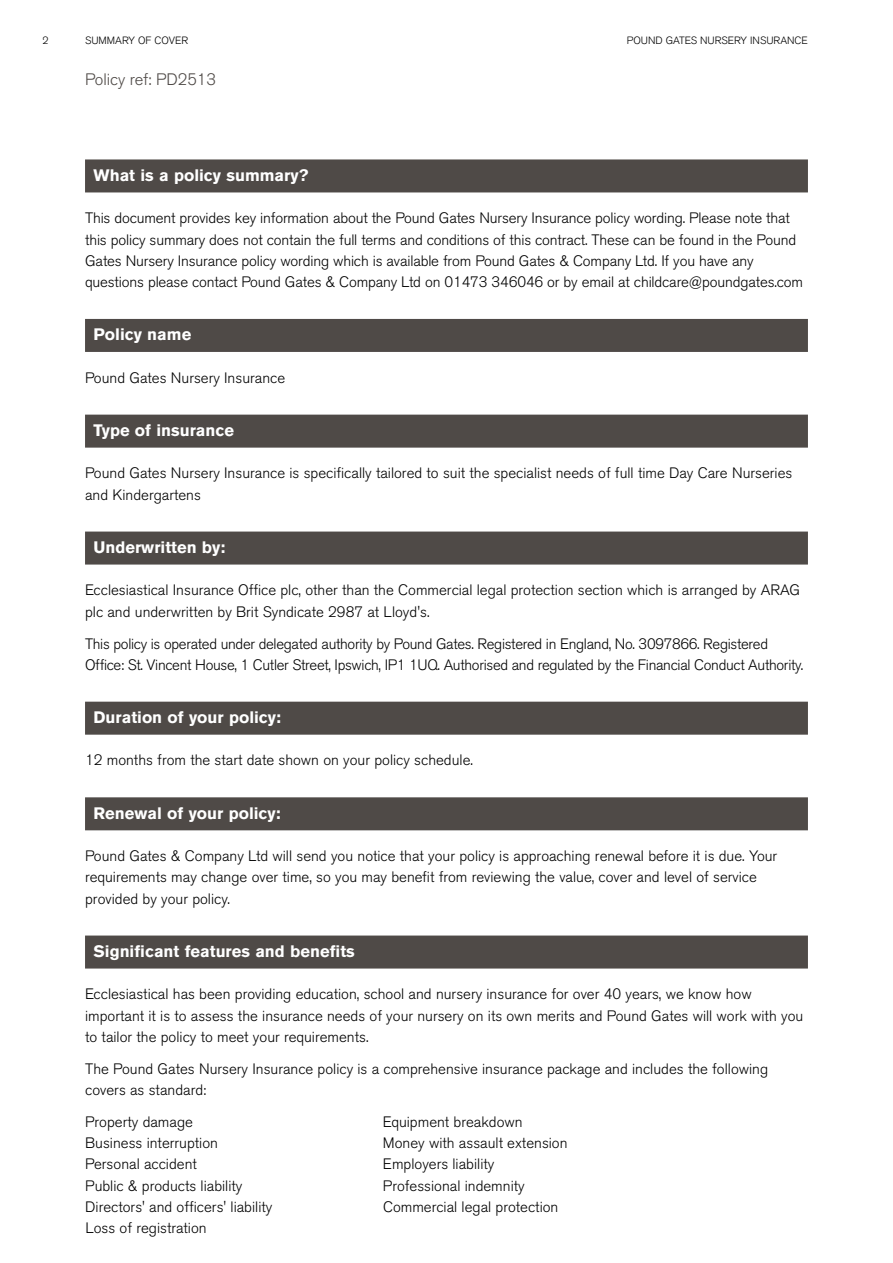
<style>
.page{position:relative;width:893px;height:1263px;background:#fff}
.page>*{position:absolute;margin:0;border:0;box-sizing:border-box;transform-origin:0 0}
.t1{font:700 16.5px "Akzidenz Grotesk BQ";color:#fff}
.t2{font:300 16.5px "Akzidenz Grotesk BQ";color:#4f4a47}
.t3{font:300 15px/21.3px "Akzidenz Grotesk BQ";color:#000}
.t4{font:300 15px/21.3px "Akzidenz Grotesk BQ";letter-spacing:-.02em;color:#000}
.t5{font:300 10.5px "Akzidenz Grotesk BQ";color:#000}
</style>
<div class="page">
<div style="left:85px;top:159px;width:723px;height:33px;background:#4f4a47"></div>
<div style="left:85px;top:319px;width:723px;height:33px;background:#4f4a47"></div>
<div style="left:85px;top:415px;width:723px;height:33px;background:#4f4a47"></div>
<div style="left:85px;top:531px;width:723px;height:33px;background:#4f4a47"></div>
<div style="left:85px;top:702px;width:723px;height:33px;background:#4f4a47"></div>
<div style="left:85px;top:797px;width:723px;height:33px;background:#4f4a47"></div>
<div style="left:85px;top:935px;width:723px;height:33px;background:#4f4a47"></div>
<p class="t5" style="left:43px;top:34px;width:8px">2</p>
<p class="t5" style="left:85px;top:34px;width:105px">SUMMARY OF COVER</p>
<p class="t5" style="left:627px;top:34px;width:183px">POUND GATES NURSERY INSURANCE</p>
<p class="t2" style="left:85px;top:70px;width:133px">Policy ref: PD2513</p>
<p class="t1" style="left:94px;top:165px;width:217px">What is a policy summary?</p>
<p class="t3" style="left:85px;top:208px;width:719px">This document provides key information about the Pound Gates Nursery Insurance policy wording. Please note that this policy summary does not contain the full terms and conditions of this contract. These can be found in the Pound Gates Nursery Insurance policy wording which is available from Pound Gates &amp; Company Ltd. If you have any questions please contact Pound Gates &amp; Company Ltd on 01473 346046 or by email at childcare@poundgates.com</p>
<p class="t1" style="left:94px;top:325px;width:99px">Policy name</p>
<p class="t3" style="left:85px;top:367px;width:202px">Pound Gates Nursery Insurance</p>
<p class="t1" style="left:94px;top:421px;width:142px">Type of insurance</p>
<p class="t3" style="left:85px;top:463px;width:709px">Pound Gates Nursery Insurance is specifically tailored to suit the specialist needs of full time Day Care Nurseries and Kindergartens</p>
<p class="t1" style="left:94px;top:537px;width:133px">Underwritten by:</p>
<p class="t3" style="left:85px;top:580px;width:716px">Ecclesiastical Insurance Office plc, other than the Commercial legal protection section which is arranged by ARAG plc and underwritten by Brit Syndicate 2987 at Lloyd's.</p>
<p class="t4" style="left:85px;top:633px;width:720px">This policy is operated under delegated authority by Pound Gates. Registered in England, No. 3097866. Registered<br>Office: St. Vincent House, 1 Cutler Street, Ipswich, IP1 1UQ. Authorised and regulated by the Financial Conduct Authority.</p>
<p class="t1" style="left:94px;top:708px;width:189px">Duration of your policy:</p>
<p class="t3" style="left:85px;top:750px;width:389px">12 months from the start date shown on your policy schedule.</p>
<p class="t1" style="left:94px;top:803px;width:189px">Renewal of your policy:</p>
<p class="t3" style="left:85px;top:845px;width:694px">Pound Gates &amp; Company Ltd will send you notice that your policy is approaching renewal before it is due. Your requirements may change over time, so you may benefit from reviewing the value, cover and level of service provided by your policy.</p>
<p class="t1" style="left:94px;top:941px;width:263px">Significant features and benefits</p>
<p class="t3" style="left:85px;top:984px;width:720px">Ecclesiastical has been providing education, school and nursery insurance for over 40 years, we know how important it is to assess the insurance needs of your nursery on its own merits and Pound Gates will work with you to tailor the policy to meet your requirements.</p>
<p class="t3" style="left:85px;top:1058px;width:684px">The Pound Gates Nursery Insurance policy is a comprehensive insurance package and includes the following covers as standard:</p>
<p class="t3" style="left:85px;top:1111px;width:109px">Property damage</p>
<p class="t3" style="left:383px;top:1111px;width:141px">Equipment breakdown</p>
<p class="t3" style="left:85px;top:1132px;width:134px">Business interruption</p>
<p class="t3" style="left:383px;top:1132px;width:186px">Money with assault extension</p>
<p class="t3" style="left:85px;top:1154px;width:113px">Personal accident</p>
<p class="t3" style="left:383px;top:1154px;width:113px">Employers liability</p>
<p class="t3" style="left:85px;top:1175px;width:159px">Public &amp; products liability</p>
<p class="t3" style="left:383px;top:1175px;width:143px">Professional indemnity</p>
<p class="t3" style="left:85px;top:1196px;width:189px">Directors' and officers' liability</p>
<p class="t3" style="left:383px;top:1196px;width:177px">Commercial legal protection</p>
<p class="t3" style="left:85px;top:1218px;width:123px">Loss of registration</p>
</div>
